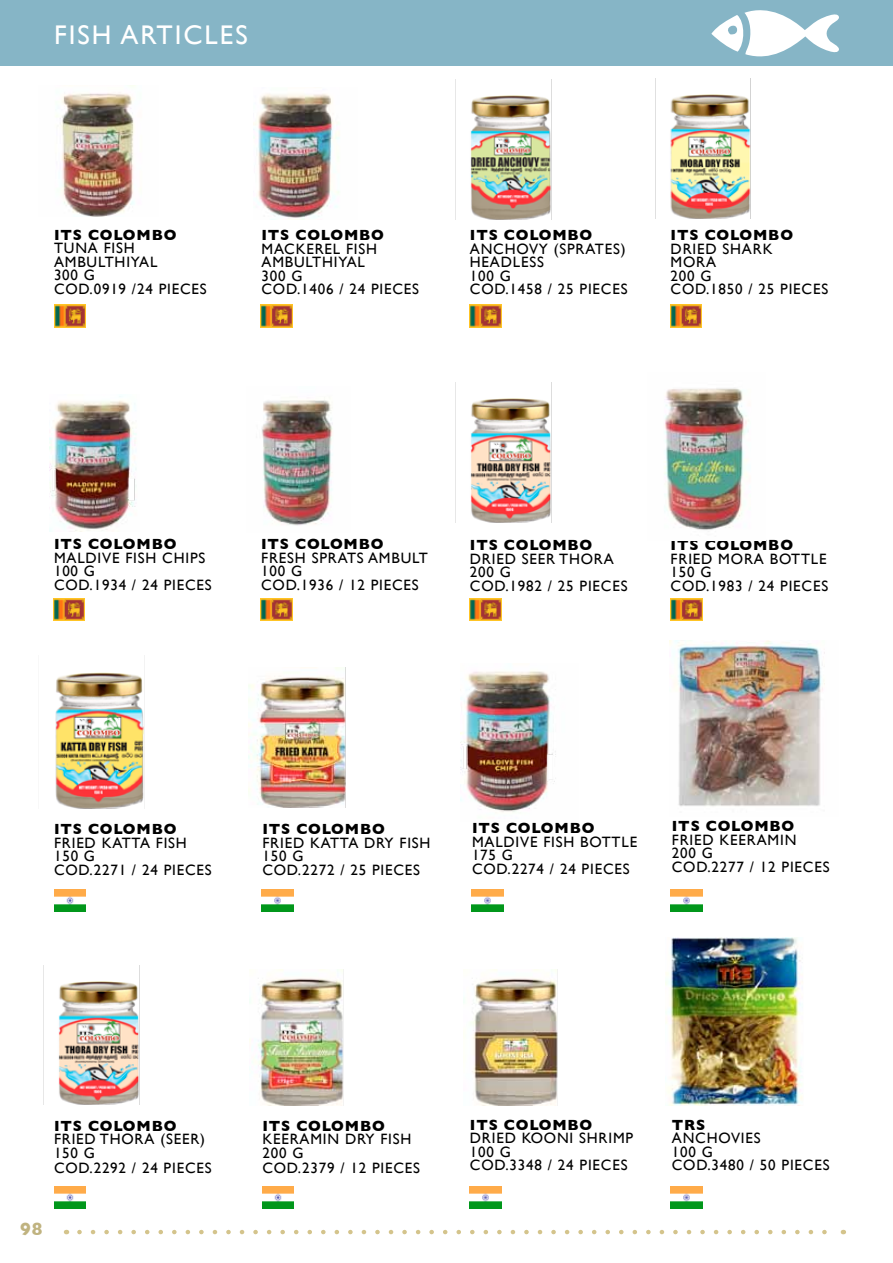
<style>
.page{position:relative;width:893px;height:1263px;background:#fff}
.page>*{position:absolute;margin:0;border:0;box-sizing:border-box;transform-origin:0 0}
.t1{font:27px "Gill Sans";color:#fff}
.t2{font:700 18px "Gill Sans";color:#c0b380}
.t3{font:15px/13.5px "Gill Sans";letter-spacing:.055em;color:#000}
.t4{font:700 15px "Gill Sans";letter-spacing:.055em;color:#000}
</style>
<div class="page">
<svg style="left:79px;top:1230px;width:748px;height:4px"></svg>
<img style="left:670px;top:640px;width:155px;height:167px">
<img style="left:262px;top:400px;width:71px;height:126px">
<div style="left:0;top:0;width:893px;height:65px;background:#86b5c6"></div>
<img style="left:54px;top:305px;width:31px;height:22px">
<img style="left:261px;top:305px;width:31px;height:22px">
<img style="left:470px;top:305px;width:31px;height:22px">
<img style="left:671px;top:305px;width:31px;height:22px">
<img style="left:53px;top:598px;width:32px;height:23px">
<img style="left:261px;top:598px;width:31px;height:23px">
<img style="left:470px;top:598px;width:31px;height:23px">
<img style="left:671px;top:598px;width:31px;height:23px">
<img style="left:54px;top:889px;width:31px;height:23px">
<img style="left:54px;top:1186px;width:31px;height:23px">
<img style="left:262px;top:1186px;width:32px;height:23px">
<img style="left:470px;top:1186px;width:31px;height:23px">
<img style="left:671px;top:1186px;width:31px;height:23px">
<img style="left:262px;top:889px;width:31px;height:23px">
<img style="left:472px;top:889px;width:31px;height:23px">
<img style="left:671px;top:889px;width:31px;height:23px">
<svg style="left:711px;top:10px;width:128px;height:47px"></svg>
<img style="left:253px;top:94px;width:87px;height:124px">
<img style="left:56px;top:85px;width:79px;height:132px">
<img style="left:50px;top:396px;width:86px;height:135px">
<img style="left:664px;top:388px;width:84px;height:142px">
<img style="left:461px;top:671px;width:95px;height:141px">
<img style="left:665px;top:938px;width:138px;height:168px">
<img style="left:655px;top:79px;width:96px;height:139px">
<img style="left:455px;top:80px;width:97px;height:139px">
<img style="left:455px;top:383px;width:97px;height:139px">
<img style="left:55px;top:655px;width:90px;height:153px">
<img style="left:249px;top:969px;width:95px;height:137px">
<img style="left:463px;top:969px;width:95px;height:137px">
<img style="left:43px;top:965px;width:97px;height:140px">
<img style="left:249px;top:667px;width:97px;height:141px">
<h1 class="t1" style="left:120px;top:19px;width:17px">ARTICLES</h1>
<p class="t4" style="left:54px;top:226px;width:124px">ITS COLOMBO</p>
<p class="t3" style="left:54px;top:241px;width:12px">TUNA</p>
<p class="t3" style="left:104px;top:241px;width:9px">FISH</p>
<p class="t3" style="left:54px;top:255px;width:11px">AMBULTHI</p>
<p class="t3" style="left:131px;top:255px;width:28px">YAL</p>
<p class="t3" style="left:54px;top:268px;width:122px">300 G<br>COD.0919 /24 PIECES</p>
<p class="t4" style="left:261px;top:226px;width:124px">ITS COLOMBO</p>
<p class="t3" style="left:261px;top:242px;width:12px">MAC</p>
<p class="t3" style="left:296px;top:242px;width:20px">KEREL</p>
<p class="t3" style="left:346px;top:242px;width:9px">FISH</p>
<p class="t3" style="left:261px;top:255px;width:11px">AMBULTHI</p>
<p class="t3" style="left:338px;top:255px;width:28px">YAL</p>
<p class="t3" style="left:261px;top:269px;width:127px">300 G<br>COD.1406 / 24 PIECES</p>
<p class="t4" style="left:470px;top:226px;width:124px">ITS COLOMBO</p>
<p class="t3" style="left:470px;top:242px;width:13px">ANCH</p>
<p class="t3" style="left:516px;top:242px;width:111px">OVY (SPRATES)</p>
<p class="t3" style="left:470px;top:255px;width:127px">HEADLESS<br>100 G<br>COD.1458 / 25 PIECES</p>
<p class="t4" style="left:671px;top:226px;width:124px">ITS COLOMBO</p>
<p class="t3" style="left:671px;top:242px;width:10px">DRIED</p>
<p class="t3" style="left:722px;top:242px;width:11px">SHAR</p>
<p class="t3" style="left:763px;top:242px;width:11px">K</p>
<p class="t3" style="left:671px;top:255px;width:127px">MORA<br>200 G<br>COD.1850 / 25 PIECES</p>
<p class="t4" style="left:54px;top:536px;width:124px">ITS COLOMBO</p>
<p class="t3" style="left:54px;top:551px;width:11px">MALDIVE</p>
<p class="t3" style="left:125px;top:551px;width:9px">FISH</p>
<p class="t3" style="left:162px;top:551px;width:10px">CHI</p>
<p class="t3" style="left:190px;top:551px;width:16px">PS</p>
<p class="t3" style="left:54px;top:564px;width:127px">100 G<br>COD.1934 / 24 PIECES</p>
<p class="t4" style="left:261px;top:536px;width:124px">ITS COLOMBO</p>
<p class="t3" style="left:261px;top:551px;width:10px">FRESH</p>
<p class="t3" style="left:312px;top:551px;width:26px">SPRATS</p>
<p class="t3" style="left:368px;top:551px;width:11px">AMBULT</p>
<p class="t3" style="left:261px;top:564px;width:127px">100 G<br>COD.1936 / 12 PIECES</p>
<p class="t4" style="left:470px;top:537px;width:124px">ITS COLOMBO</p>
<p class="t3" style="left:470px;top:552px;width:10px">DRIED</p>
<p class="t3" style="left:522px;top:552px;width:10px">SEER</p>
<p class="t3" style="left:559px;top:552px;width:46px">THORA</p>
<p class="t3" style="left:470px;top:565px;width:127px">200 G<br>COD.1982 / 25 PIECES</p>
<p class="t4" style="left:671px;top:537px;width:124px">ITS COLOMBO</p>
<p class="t3" style="left:671px;top:552px;width:10px">FRIED</p>
<p class="t3" style="left:718px;top:552px;width:83px">MORA BOTTLE</p>
<p class="t3" style="left:671px;top:565px;width:127px">150 G<br>COD.1983 / 24 PIECES</p>
<p class="t4" style="left:54px;top:820px;width:124px">ITS COLOMBO</p>
<p class="t3" style="left:54px;top:836px;width:10px">FRIED</p>
<p class="t3" style="left:102px;top:836px;width:22px">KATTA</p>
<p class="t3" style="left:156px;top:836px;width:9px">FISH</p>
<p class="t3" style="left:54px;top:849px;width:127px">150 G<br>COD.2271 / 24 PIECES</p>
<p class="t4" style="left:262px;top:820px;width:124px">ITS COLOMBO</p>
<p class="t3" style="left:262px;top:836px;width:10px">FRIED</p>
<p class="t3" style="left:310px;top:836px;width:22px">KATTA</p>
<p class="t3" style="left:364px;top:836px;width:44px">DRY FISH</p>
<p class="t3" style="left:262px;top:849px;width:127px">150 G<br>COD.2272 / 25 PIECES</p>
<p class="t4" style="left:472px;top:819px;width:124px">ITS COLOMBO</p>
<p class="t3" style="left:472px;top:835px;width:11px">MALDIVE</p>
<p class="t3" style="left:543px;top:835px;width:9px">FISH</p>
<p class="t3" style="left:580px;top:835px;width:32px">BOTTLE</p>
<p class="t3" style="left:472px;top:848px;width:127px">175 G<br>COD.2274 / 24 PIECES</p>
<p class="t4" style="left:672px;top:817px;width:124px">ITS COLOMBO</p>
<p class="t3" style="left:672px;top:833px;width:10px">FRIED</p>
<p class="t3" style="left:720px;top:833px;width:21px">KEERAMIN</p>
<p class="t3" style="left:672px;top:846px;width:127px">200 G<br>COD.2277 / 12 PIECES</p>
<p class="t4" style="left:54px;top:1117px;width:124px">ITS COLOMBO</p>
<p class="t3" style="left:54px;top:1132px;width:10px">FRIED</p>
<p class="t3" style="left:100px;top:1132px;width:107px">THORA (SEER)</p>
<p class="t3" style="left:54px;top:1145px;width:127px;line-height:15px">150 G<br>COD.2292 / 24 PIECES</p>
<p class="t2" style="left:20px;top:1218px;width:24px">98</p>
<p class="t4" style="left:262px;top:1117px;width:124px">ITS COLOMBO</p>
<p class="t3" style="left:262px;top:1132px;width:21px">KEERAMIN</p>
<p class="t3" style="left:345px;top:1132px;width:44px">DRY FISH</p>
<p class="t3" style="left:262px;top:1145px;width:127px;line-height:15px">200 G<br>COD.2379 / 12 PIECES</p>
<p class="t4" style="left:470px;top:1116px;width:124px">ITS COLOMBO</p>
<p class="t3" style="left:470px;top:1131px;width:10px">DRIED</p>
<p class="t3" style="left:522px;top:1131px;width:68px">KOONI SHRIM</p>
<p class="t3" style="left:626px;top:1131px;width:9px">P</p>
<p class="t3" style="left:470px;top:1145px;width:127px">100 G<br>COD.3348 / 24 PIECES</p>
<p class="t4" style="left:672px;top:1116px;width:33px">TRS</p>
<p class="t3" style="left:672px;top:1131px;width:13px">ANCH</p>
<p class="t3" style="left:718px;top:1131px;width:21px">OVIES</p>
<p class="t3" style="left:672px;top:1145px;width:127px">100 G<br>COD.3480 / 50 PIECES</p>
</div>
